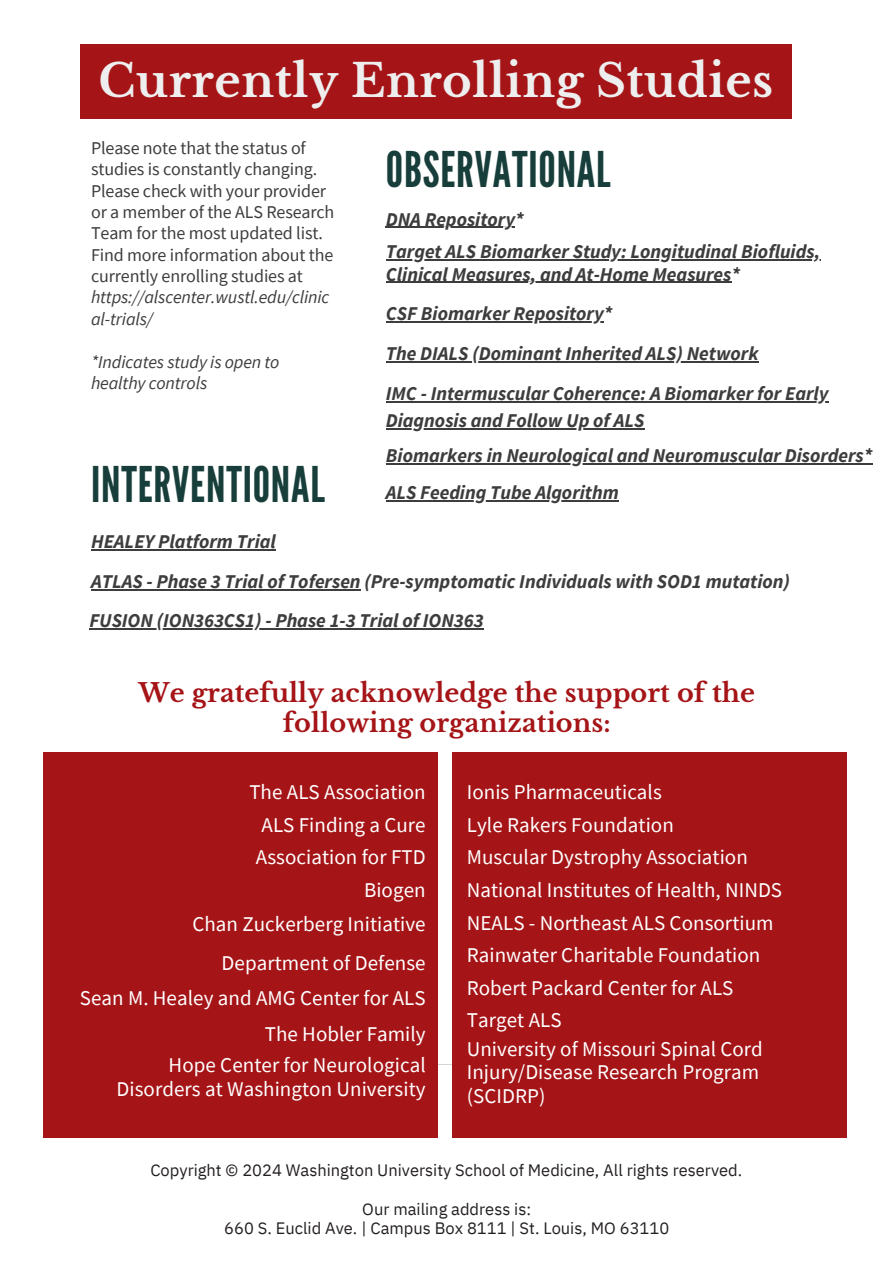
<style>
.page{position:relative;width:894px;height:1264px;background:#fff}
.page>*{position:absolute;margin:0;border:0;box-sizing:border-box;transform-origin:0 0}
.t1{font:49.05px "League Gothic";letter-spacing:.015em;color:#173e3a}
.t2{font:700 45px "Libre Baskerville";letter-spacing:.01em;color:#eee}
.t3{font:700 25.5px/30.3px "Libre Baskerville";letter-spacing:.005em;color:#a51417;text-align:center}
.t4{font:21px/32.7px "Source Sans Pro";letter-spacing:.005em;color:#fff;text-align:right}
.t5{font:italic 700 19.5px/37.3px "Source Sans Pro";color:#3d3d3d}
.t6{font:18px/21.3px "Source Sans Pro";letter-spacing:-.01em;color:#3d3d3d}
.t7{font:italic 18px/21.3px "Source Sans Pro";letter-spacing:-.01em;color:#3d3d3d}
.t8{font:16.5px "IBM Plex Sans";color:#231f20}
.s1{font-style:italic}
</style>
<div class="page">
<hr style="left:54px;top:1064px;width:784px;height:1px;background:#231f20">
<div style="left:81px;top:44px;width:710px;height:75px;background:#a51417"></div>
<hr style="left:385px;top:361px;width:373px;height:1px;background:#3d3d3d">
<hr style="left:385px;top:227px;width:130px;height:1px;background:#3d3d3d">
<hr style="left:386px;top:259px;width:434px;height:1px;background:#3d3d3d">
<hr style="left:386px;top:282px;width:345px;height:1px;background:#3d3d3d">
<hr style="left:386px;top:321px;width:217px;height:1px;background:#3d3d3d">
<hr style="left:385px;top:401px;width:443px;height:1px;background:#3d3d3d">
<hr style="left:385px;top:428px;width:259px;height:1px;background:#3d3d3d">
<hr style="left:91px;top:549px;width:185px;height:1px;background:#3d3d3d">
<hr style="left:91px;top:589px;width:269px;height:1px;background:#3d3d3d">
<hr style="left:89px;top:628px;width:394px;height:1px;background:#3d3d3d">
<div style="left:43px;top:752px;width:394px;height:385px;background:#a51417"></div>
<div style="left:452px;top:752px;width:394px;height:385px;background:#a51417"></div>
<hr style="left:385px;top:463px;width:487px;height:1px;background:#3d3d3d">
<hr style="left:385px;top:500px;width:233px;height:1px;background:#3d3d3d">
<h2 class="t2" style="left:99px;top:54px;width:676px">Currently Enrolling Studies</h2>
<p class="t6" style="left:91px;top:137px;width:245px">Please note that the status of studies is constantly changing.<br>Please check with your provider or a member of the ALS Research<br>Team for the most updated list.<br>Find more information about the currently enrolling studies at <span class="s1">https://alscenter.wustl.edu/clinic al-trials/</span></p>
<p class="t7" style="left:91px;top:350px;width:190px">*Indicates study is open to healthy controls</p>
<p class="t1" style="left:385px;top:141px;width:226px">OBSERVATIONAL</p>
<h4 class="t5" style="left:385px;top:200px;width:139px">DNA Repository*</h4>
<h4 class="t5" style="left:386px;top:233px;width:436px">Target ALS Biomarker Study: Longitudinal Biofluids,</h4>
<h4 class="t5" style="left:386px;top:255px;width:355px">Clinical Measures, and At-Home Measures*</h4>
<h4 class="t5" style="left:386px;top:294px;width:228px">CSF Biomarker Repository*</h4>
<h1 class="t5" style="left:385px;top:334px;width:374px">The DIALS (Dominant Inherited ALS) Network</h1>
<h4 class="t5" style="left:385px;top:374px;width:444px">IMC - Intermuscular Coherence: A Biomarker for Early</h4>
<h4 class="t5" style="left:385px;top:401px;width:260px">Diagnosis and Follow Up of ALS</h4>
<p class="t1" style="left:91px;top:456px;width:235px">INTERVENTIONAL</p>
<p class="t5" style="left:385px;top:436px;width:488px">Biomarkers in Neurological and Neuromuscular Disorders*<br>ALS Feeding Tube Algorithm</p>
<h4 class="t5" style="left:91px;top:523px;width:186px">HEALEY Platform Trial</h4>
<h4 class="t5" style="left:91px;top:562px;width:700px">ATLAS - Phase 3 Trial of Tofersen (Pre-symptomatic Individuals with SOD1 mutation)</h4>
<h3 class="t5" style="left:89px;top:601px;width:395px">FUSION (ION363CS1) - Phase 1-3 Trial of ION363</h3>
<h5 class="t3" style="left:138px;top:677px;width:618px">We gratefully acknowledge the support of the following organizations:</h5>
<h5 class="t4" style="left:192px;top:775px;width:235px">The ALS Association<br>ALS Finding a Cure<br>Association for FTD<br>Biogen<br>Chan Zuckerberg Initiative</h5>
<h5 class="t4" style="left:80px;top:944px;width:347px;line-height:35.4px">Department of Defense<br>Sean M. Healey and AMG Center for ALS<br>The Hobler Family</h5>
<h5 class="t4" style="left:116px;top:1053px;width:310px;line-height:23.7px">Hope Center for Neurological<br>Disorders at Washington University</h5>
<p class="t4" style="left:466px;top:775px;width:317px;text-align:left">Ionis Pharmaceuticals<br>Lyle Rakers Foundation<br>Muscular Dystrophy Association<br>National Institutes of Health, NINDS<br>NEALS - Northeast ALS Consortium<br>Rainwater Charitable Foundation<br>Robert Packard Center for ALS<br>Target ALS</p>
<p class="t4" style="left:466px;top:1036px;width:297px;line-height:23.7px;text-align:left">University of Missouri Spinal Cord<br>Injury/Disease Research Program (SCIDRP)</p>
<h4 class="t8" style="left:150px;top:1159px;width:593px">Copyright © 2024 Washington University School of Medicine, All rights reserved.</h4>
<h4 class="t8" style="left:362px;top:1197px;width:170px">Our mailing address is:</h4>
<h1 class="t8" style="left:224px;top:1216px;width:446px">660 S. Euclid Ave. | Campus Box 8111 | St. Louis, MO 63110</h1>
</div>
